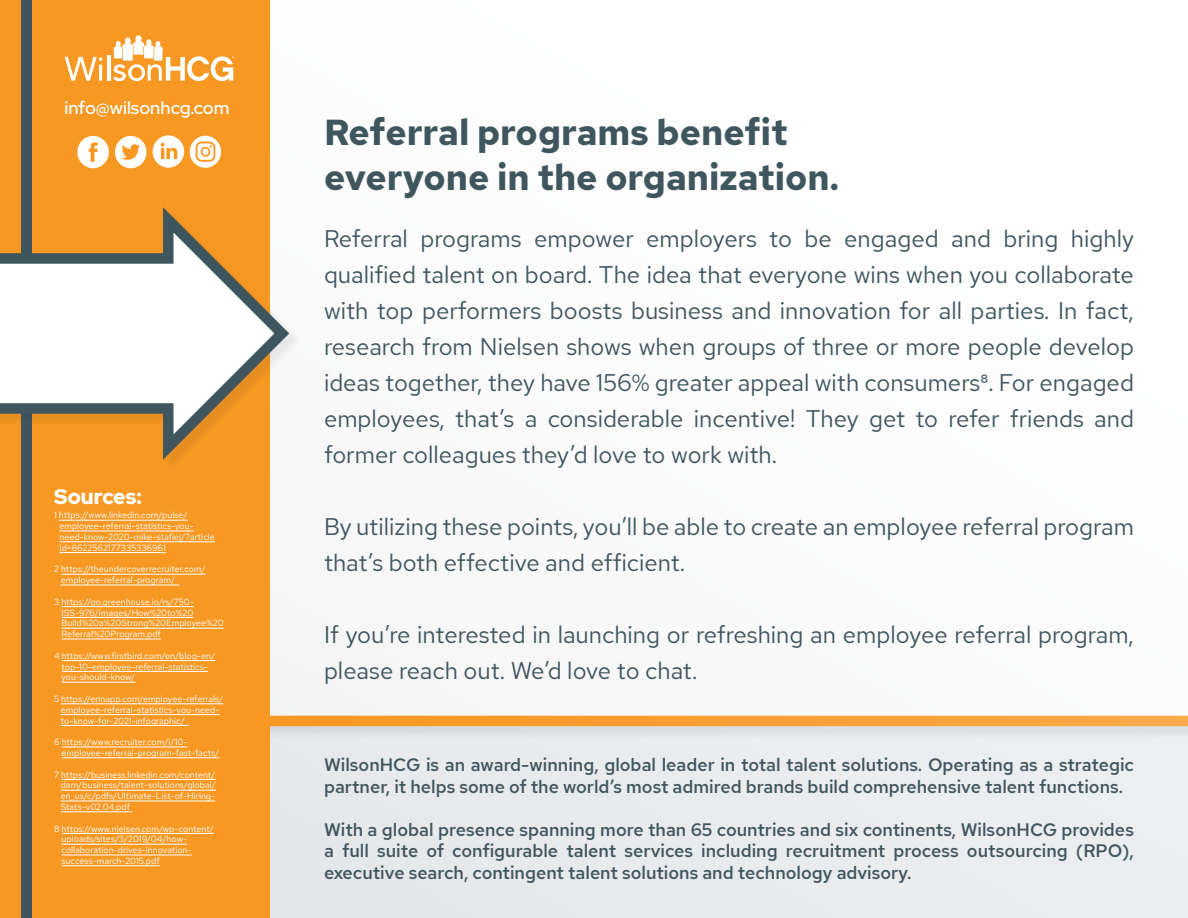
<style>
.page{position:relative;width:1188px;height:918px;background:#fff}
.page>*{position:absolute;margin:0;border:0;box-sizing:border-box;transform-origin:0 0}
.t1{font:700 36px/45px "Red Hat Text";color:#40565f}
.t2{font:24px/36px "Red Hat Text";color:#40565f}
.t3{font:900 21px "Red Hat Display";color:#fff}
.t4{font:500 18px/21.6px "Red Hat Text";color:#40565f}
.t5{font:500 18px "Red Hat Display";color:#fff}
.t6{font:9px/10.8px "Red Hat Text";color:#fff}
</style>
<div class="page">
<svg style="left:270px;top:640px;width:918px;height:278px"></svg>
<div style="left:0;top:0;width:270px;height:918px;background:#f79823"></div>
<div style="left:22px;top:0;width:10px;height:918px;background:#40565f"></div>
<svg style="left:65px;top:57px;width:37px;height:24px"></svg>
<hr style="left:99px;top:65px;width:3px;height:16px;background:#fff">
<hr style="left:107px;top:55px;width:3px;height:26px;background:#fff">
<svg style="left:113px;top:35px;width:121px;height:46px"></svg>
<div style="left:0;top:207px;width:303px;height:266px;background:#f9f9fa"></div>
<svg style="left:0;top:195px;width:295px;height:277px"></svg>
<svg style="left:77px;top:136px;width:32px;height:32px"></svg>
<svg style="left:153px;top:135px;width:31px;height:33px"></svg>
<svg style="left:190px;top:136px;width:31px;height:32px"></svg>
<svg style="left:115px;top:136px;width:32px;height:32px"></svg>
<hr style="left:59px;top:520px;width:129px;height:1px;background:#fff">
<hr style="left:59px;top:531px;width:135px;height:1px;background:#fff">
<hr style="left:59px;top:541px;width:156px;height:1px;background:#fff">
<hr style="left:59px;top:552px;width:107px;height:1px;background:#fff">
<hr style="left:61px;top:574px;width:145px;height:1px;background:#fff">
<hr style="left:61px;top:585px;width:118px;height:1px;background:#fff">
<hr style="left:61px;top:606px;width:133px;height:1px;background:#fff">
<hr style="left:62px;top:617px;width:131px;height:1px;background:#fff">
<hr style="left:62px;top:628px;width:162px;height:1px;background:#fff">
<hr style="left:62px;top:639px;width:99px;height:1px;background:#fff">
<hr style="left:62px;top:660px;width:153px;height:1px;background:#fff">
<hr style="left:62px;top:671px;width:146px;height:1px;background:#fff">
<hr style="left:62px;top:682px;width:74px;height:1px;background:#fff">
<hr style="left:61px;top:703px;width:162px;height:1px;background:#fff">
<hr style="left:61px;top:714px;width:159px;height:1px;background:#fff">
<hr style="left:61px;top:725px;width:128px;height:1px;background:#fff">
<hr style="left:62px;top:747px;width:126px;height:1px;background:#fff">
<hr style="left:62px;top:757px;width:157px;height:1px;background:#fff">
<hr style="left:61px;top:779px;width:155px;height:1px;background:#fff">
<hr style="left:61px;top:790px;width:155px;height:1px;background:#fff">
<hr style="left:61px;top:801px;width:154px;height:1px;background:#fff">
<hr style="left:61px;top:811px;width:71px;height:1px;background:#fff">
<hr style="left:62px;top:833px;width:152px;height:1px;background:#fff">
<hr style="left:62px;top:844px;width:125px;height:1px;background:#fff">
<hr style="left:62px;top:855px;width:130px;height:1px;background:#fff">
<hr style="left:62px;top:865px;width:98px;height:1px;background:#fff">
<h3 class="t5" style="left:65px;top:96px;width:167px">info@wilsonhcg.com</h3>
<h3 class="t3" style="left:54px;top:483px;width:89px">Sources:</h3>
<p class="t6" style="left:59px;top:510px;width:157px;text-indent:-5px">1 https://www.linkedin.com/pulse/ employee-referral-statistics-you&shy;need-know-2020-mike-stafiej/?article Id=6622562177335336961</p>
<p class="t6" style="left:61px;top:564px;width:146px;text-indent:-7px">2 https://theundercoverrecruiter.com/ employee-referral-program/</p>
<p class="t6" style="left:62px;top:596px;width:164px;text-indent:-8px">3 https://go.greenhouse.io/rs/750- ISS-976/images/How%20to%20<br>Build%20a%20Strong%20Employee%20<br>Referral%20Program.pdf</p>
<p class="t6" style="left:62px;top:650px;width:155px;text-indent:-8px">4 https://www.firstbird.com/en/blog-en/ top-10-employee-referral-statistics&shy;you-should-know/</p>
<p class="t6" style="left:61px;top:693px;width:164px;text-indent:-7px">5 https://erinapp.com/employee-referrals/ employee-referral-statistics-you-need&shy;to-know-for-2021-infographic/</p>
<p class="t6" style="left:62px;top:737px;width:159px;text-indent:-8px">6 https://www.recruiter.com/i/10- employee-referral-program-fast-facts/</p>
<p class="t6" style="left:61px;top:769px;width:157px;text-align:justify;text-indent:-7px">7 https://business.linkedin.com/content/ dam/business/talent-solutions/global/ en_us/c/pdfs/Ultimate-List-of-Hiring-Stats-v02.04.pdf</p>
<p class="t6" style="left:62px;top:823px;width:154px;text-indent:-8px">8 https://www.nielsen.com/wp-content/ uploads/sites/3/2019/04/how&shy;collaboration-drives-innovation&shy;success-march-2015.pdf</p>
<h1 class="t1" style="left:324px;top:109px;width:517px">Referral programs benefit everyone in the organization.</h1>
<p class="t2" style="left:324px;top:220px;width:812px;text-align:justify">Referral programs empower employers to be engaged and bring highly qualified talent on board. The idea that everyone wins when you collaborate with top performers boosts business and innovation for all parties. In fact, research from Nielsen shows when groups of three or more people develop ideas together, they have 156% greater appeal with consumers⁸. For engaged employees, that’s a considerable incentive! They get to refer friends and former colleagues they’d love to work with.</p>
<h2 class="t2" style="left:324px;top:508px;width:812px">By utilizing these points, you’ll be able to create an employee referral program that’s both effective and efficient.</h2>
<h2 class="t2" style="left:324px;top:616px;width:811px">If you’re interested in launching or refreshing an employee referral program, please reach out. We’d love to chat.</h2>
<h3 class="t4" style="left:324px;top:754px;width:812px">WilsonHCG is an award-winning, global leader in total talent solutions. Operating as a strategic partner, it helps some of the world’s most admired brands build comprehensive talent functions.</h3>
<p class="t4" style="left:324px;top:818px;width:812px;text-align:justify">With a global presence spanning more than 65 countries and six continents, WilsonHCG provides a full suite of configurable talent services including recruitment process outsourcing (RPO), executive search, contingent talent solutions and technology advisory.</p>
</div>
